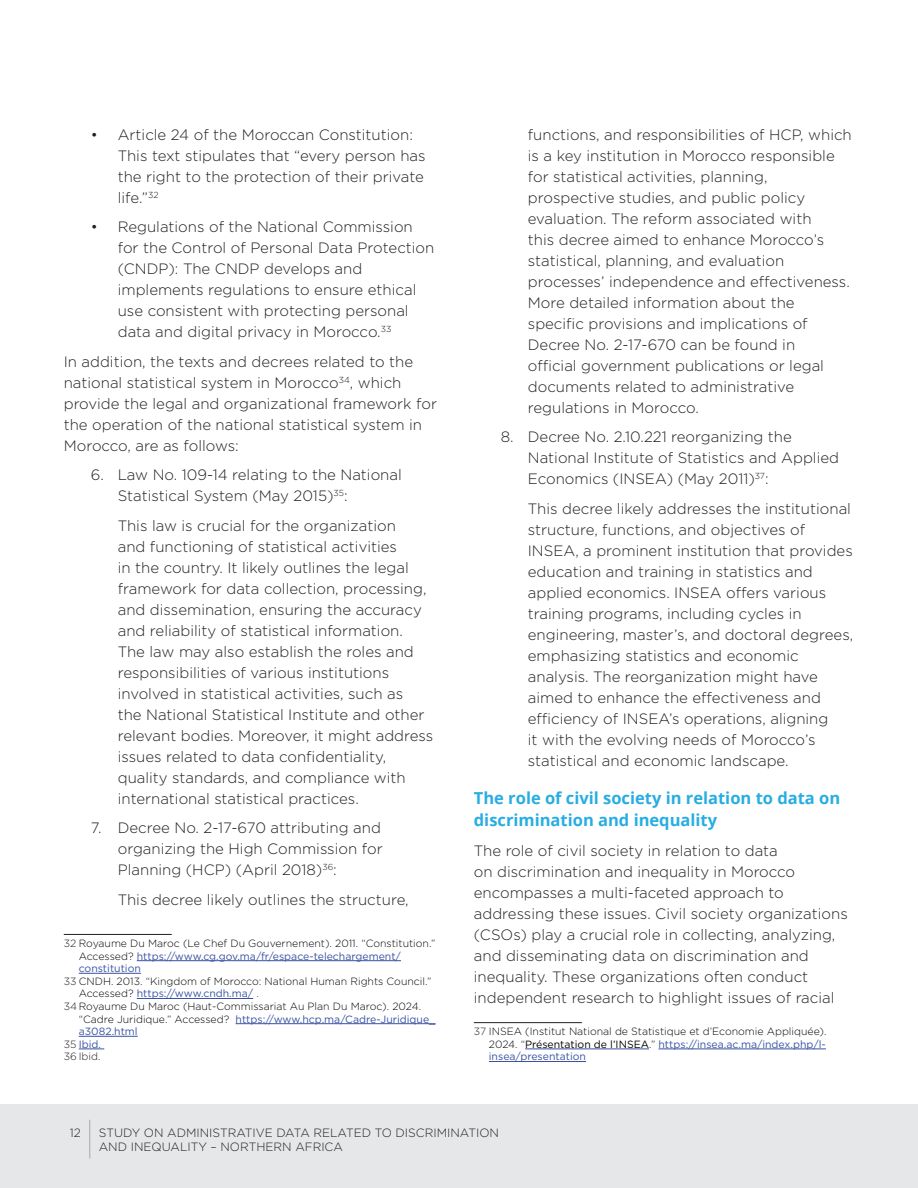
<style>
.page{position:relative;width:918px;height:1188px;background:#fff}
.page>*{position:absolute;margin:0;border:0;box-sizing:border-box;transform-origin:0 0}
.t1{font:700 16.5px/21.8px "Open Sans";color:#27ade3}
.t2{font:300 15px/21px "Gotham";color:#231f20}
.t3{font:300 12px/13.8px "Gotham";color:#231f20}
.t4{font:300 10.5px/12.6px "Gotham";color:#040503;text-align:justify}
.t5{font:10.5px "Gotham";color:#3853a3}
.t6{font:300 10.5px "Gotham";color:#231f20}
.s1{color:#231f20}
.s2{font-weight:300;color:#040503}
.s3{font-weight:300;color:#231f20}
.s4{font-weight:400}
.s5{font-weight:400;color:#3853a3}
</style>
<div class="page">
<div style="left:0;top:1104px;width:918px;height:84px;background:#e6e7e9"></div>
<hr style="left:89px;top:1120px;width:1px;height:38px;background:#a8a9ad">
<hr style="left:64px;top:934px;width:108px;height:1px;background:#231f20">
<hr style="left:137px;top:960px;width:264px;height:1px;background:#3853a3">
<hr style="left:79px;top:973px;width:62px;height:1px;background:#3853a3">
<hr style="left:137px;top:998px;width:116px;height:1px;background:#3853a3">
<hr style="left:236px;top:1023px;width:200px;height:1px;background:#3853a3">
<hr style="left:79px;top:1036px;width:59px;height:1px;background:#3853a3">
<svg style="left:79px;top:1049px;width:25px;height:1px"></svg>
<hr style="left:474px;top:1022px;width:108px;height:1px;background:#231f20">
<hr style="left:525px;top:1049px;width:124px;height:1px;background:#3853a3">
<hr style="left:659px;top:1049px;width:167px;height:1px;background:#3853a3">
<hr style="left:489px;top:1061px;width:97px;height:1px;background:#3853a3">
<p class="t2" style="left:118px;top:123px;width:309px;text-indent:-27px">• Article 24 of the Moroccan Constitution:<br>This text stipulates that “every person has the right to the protection of their private life.”<sup>32</sup></p>
<p class="t2" style="left:118px;top:216px;width:318px;text-indent:-27px">• Regulations of the National Commission for the Control of Personal Data Protection (CNDP): The CNDP develops and implements regulations to ensure ethical use consistent with protecting personal data and digital privacy in Morocco.<sup>33</sup></p>
<p class="t2" style="left:64px;top:350px;width:375px">I n addition, the texts and decrees related to the national statistical system in Morocco<sup>34</sup>, which provide the legal and organizational framework for the operation of the national statistical system in Morocco, are as follows:</p>
<p class="t2" style="left:118px;top:464px;width:286px;text-indent:-27px">6. Law No. 109-14 relating to the National<br>Statistical System (May 2015)<sup>35</sup>:</p>
<p class="t2" style="left:118px;top:514px;width:317px">This law is crucial for the organization<br>and functioning of statistical activities<br>in the country. It likely outlines the legal framework for data collection, processing, and dissemination, ensuring the accuracy and reliability of statistical information.<br>The law may also establish the roles and responsibilities of various institutions involved in statistical activities, such as<br>the National Statistical I nstitute and other relevant bodies. Moreover, it might address issues related to data confidentiality, quality standards, and compliance with international statistical practices.</p>
<p class="t2" style="left:118px;top:817px;width:266px;text-align:justify;text-indent:-27px">7. Decree No. 2-17-670 attributing and organizing the High Commission for Planning (HCP) (April 2018)<sup>36</sup>:</p>
<p class="t2" style="left:118px;top:888px;width:292px">This decree likely outlines the structure,</p>
<p class="t4" style="left:64px;top:937px;width:373px"><span class="s1">32</span> Royaume Du Maroc (Le Chef Du Gouvernement). 2011. “Constitution.”</p>
<p class="t5" style="left:79px;top:949px;width:324px"><span class="s2">Accessed?</span> https://www.cg.gov.ma/fr/espace-telechargement/</p>
<p class="t5" style="left:79px;top:962px;width:64px">constitution</p>
<p class="t4" style="left:64px;top:975px;width:369px"><span class="s1">33</span> CNDH. 2013. “Kingdom of Morocco: National Human Rights Council.”</p>
<p class="t5" style="left:79px;top:987px;width:181px"><span class="s2">Accessed?</span> https://www.cndh.ma/ <span class="s3">.</span></p>
<p class="t4" style="left:64px;top:1000px;width:359px"><span class="s1">34</span> Royaume Du Maroc (Haut-Commissariat Au Plan Du Maroc). 2024.</p>
<p class="t5" style="left:79px;top:1012px;width:358px"><span class="s2">“Cadre Juridique.” Accessed?</span> https://www.hcp.ma/Cadre-Juridique_</p>
<p class="t5" style="left:79px;top:1025px;width:60px">a3082.html</p>
<p class="t5" style="left:64px;top:1037px;width:39px"><span class="s3">35</span> Ibid.</p>
<p class="t6" style="left:64px;top:1050px;width:38px">36 I bid.</p>
<p class="t2" style="left:528px;top:123px;width:325px">functions, and responsibilities of HCP, which is a key institution in Morocco responsible for statistical activities, planning, prospective studies, and public policy evaluation. The reform associated with<br>this decree aimed to enhance Morocco’s statistical, planning, and evaluation processes’ independence and effectiveness.<br>More detailed information about the specific provisions and implications of Decree No. 2-17-670 can be found in<br>official government publications or legal documents related to administrative regulations in Morocco.</p>
<p class="t2" style="left:528px;top:426px;width:313px;text-indent:-27px">8. Decree No. 2.10.221 reorganizing the<br>National I nstitute of Statistics and Applied<br>Economics (I NSEA) (May 2011)<sup>37</sup>:</p>
<p class="t2" style="left:528px;top:497px;width:327px">This decree likely addresses the institutional structure, functions, and objectives of<br>I NSEA, a prominent institution that provides education and training in statistics and applied economics. I NSEA offers various training programs, including cycles in engineering, master’s, and doctoral degrees, emphasizing statistics and economic analysis. The reorganization might have aimed to enhance the effectiveness and efficiency of I NSEA’s operations, aligning<br>it with the evolving needs of Morocco’s statistical and economic landscape.</p>
<p class="t1" style="left:474px;top:787px;width:368px">The role of civil society in relation to data on discrimination and inequality</p>
<p class="t2" style="left:474px;top:839px;width:375px">The role of civil society in relation to data<br>on discrimination and inequality in Morocco encompasses a multi-faceted approach to addressing these issues. Civil society organizations (CSOs) play a crucial role in collecting, analyzing, and disseminating data on discrimination and inequality. These organizations often conduct independent research to highlight issues of racial</p>
<p class="t4" style="left:489px;top:1025px;width:339px;text-indent:-15px"><span class="s1">37</span> I NSEA (I nstitut National de Statistique et d’Economie Appliquée).<br>2024. “<span class="s4">Présentation de l’INSEA</span>.” <span class="s5">https://insea.ac.ma/index.php/l&shy;insea/presentation</span></p>
<p class="t3" style="left:70px;top:1125px;width:13px">12</p>
<p class="t3" style="left:99px;top:1125px;width:402px">STUDY ON ADMINISTRATIVE DATA RELATED TO DISCRIMINATION<br>AND INEQUALITY – NORTHERN AFRICA</p>
</div>
